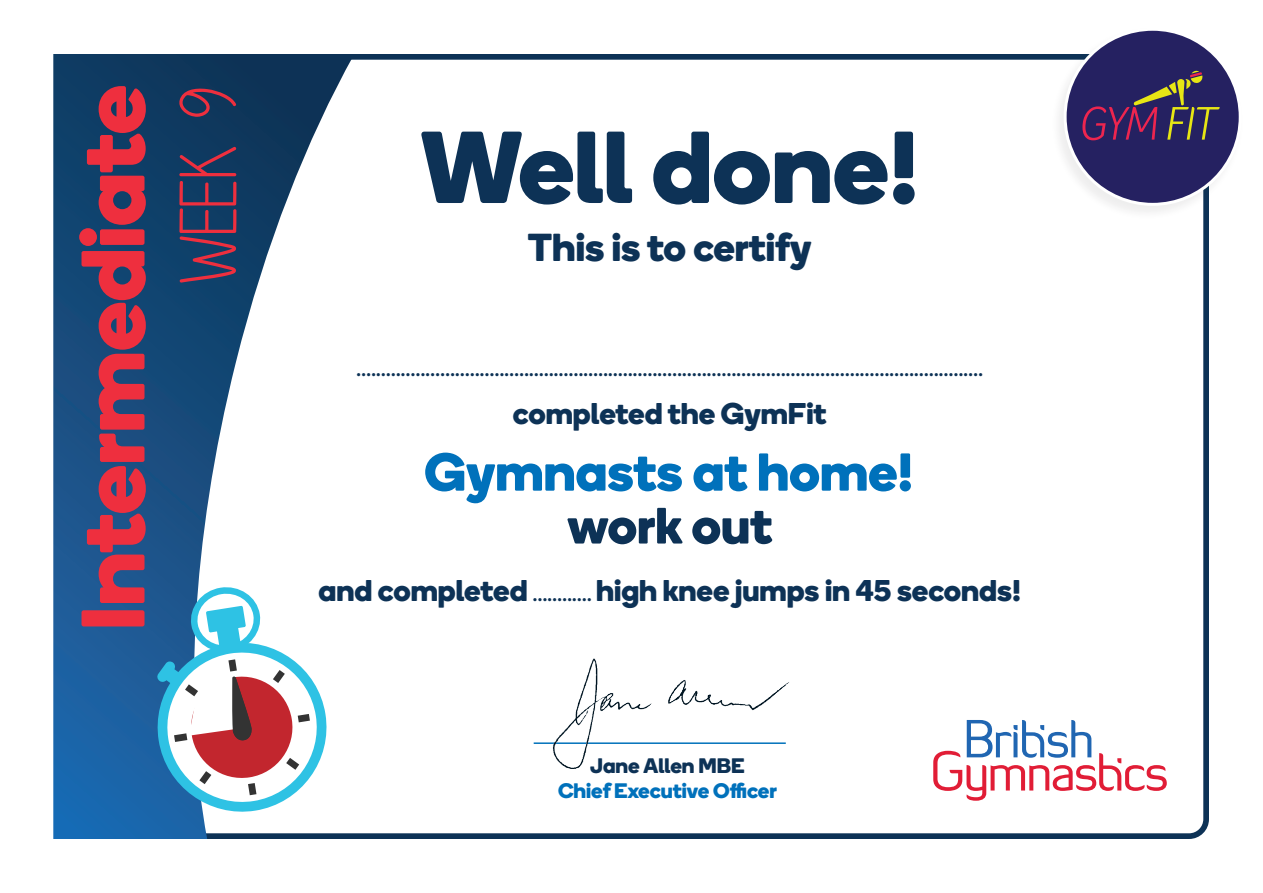
<style>
.page{position:relative;width:1263px;height:893px;background:#fff}
.page>*{position:absolute;margin:0;border:0;box-sizing:border-box;transform-origin:0 0}
.t1{font:700 102px "Boing";color:#0d3256}
.t2{font:700 90px "Boing";color:#ee2f3e}
.t3{font:81px "Give It Your Heart";color:#ee2f3e}
.t4{font:700 53.25px "Boing";color:#0071bb}
.t5{font:700 51px "Boing";color:#0d3256}
.t6{font:700 39px "Boing";color:#0d3256}
.t7{font:700 30px "Boing";color:#0d3256}
.t8{font:700 21px "Boing";color:#0071bb}
.t9{font:700 21px "Boing";color:#0d3256}
.t10{font:700 15px "Boing";color:#0d3256}
.s1{font-size:15px}
</style>
<div class="page">
<hr style="left:534px;top:742px;width:252px;height:2px;background:#0071bb">
<img style="left:542px;top:658px;width:247px;height:110px">
<svg style="left:53px;top:54px;width:301px;height:785px"></svg>
<div style="left:1050px;top:27px;width:195px;height:194px;background:#231f20;opacity:.08"></div>
<svg style="left:1066px;top:31px;width:169px;height:173px"></svg>
<svg style="left:933px;top:720px;width:234px;height:81px"></svg>
<svg style="left:151px;top:585px;width:182px;height:233px"></svg>
<p class="t2" style="left:49px;top:631px;width:547px;rotate:-90deg">Intermediate</p>
<p class="t3" style="left:167px;top:285px;width:201px;rotate:-90deg">Week 9</p>
<p class="t1" style="left:421px;top:94px;width:500px">Well done!</p>
<p class="t6" style="left:528px;top:219px;width:285px">This is to certify</p>
<p class="t10" style="left:357px;top:360px;width:627px">...............................................................................................................................</p>
<p class="t7" style="left:513px;top:392px;width:315px">completed the GymFit</p>
<p class="t4" style="left:424px;top:434px;width:490px">Gymnasts at home!</p>
<p class="t5" style="left:567px;top:489px;width:206px">work out</p>
<p class="t7" style="left:318px;top:569px;width:704px">and completed <span class="s1">............</span> high knee jumps in 45 seconds!</p>
<p class="t9" style="left:590px;top:751px;width:156px">Jane Allen MBE</p>
<p class="t8" style="left:558px;top:776px;width:220px">Chief Executive Officer</p>
</div>
